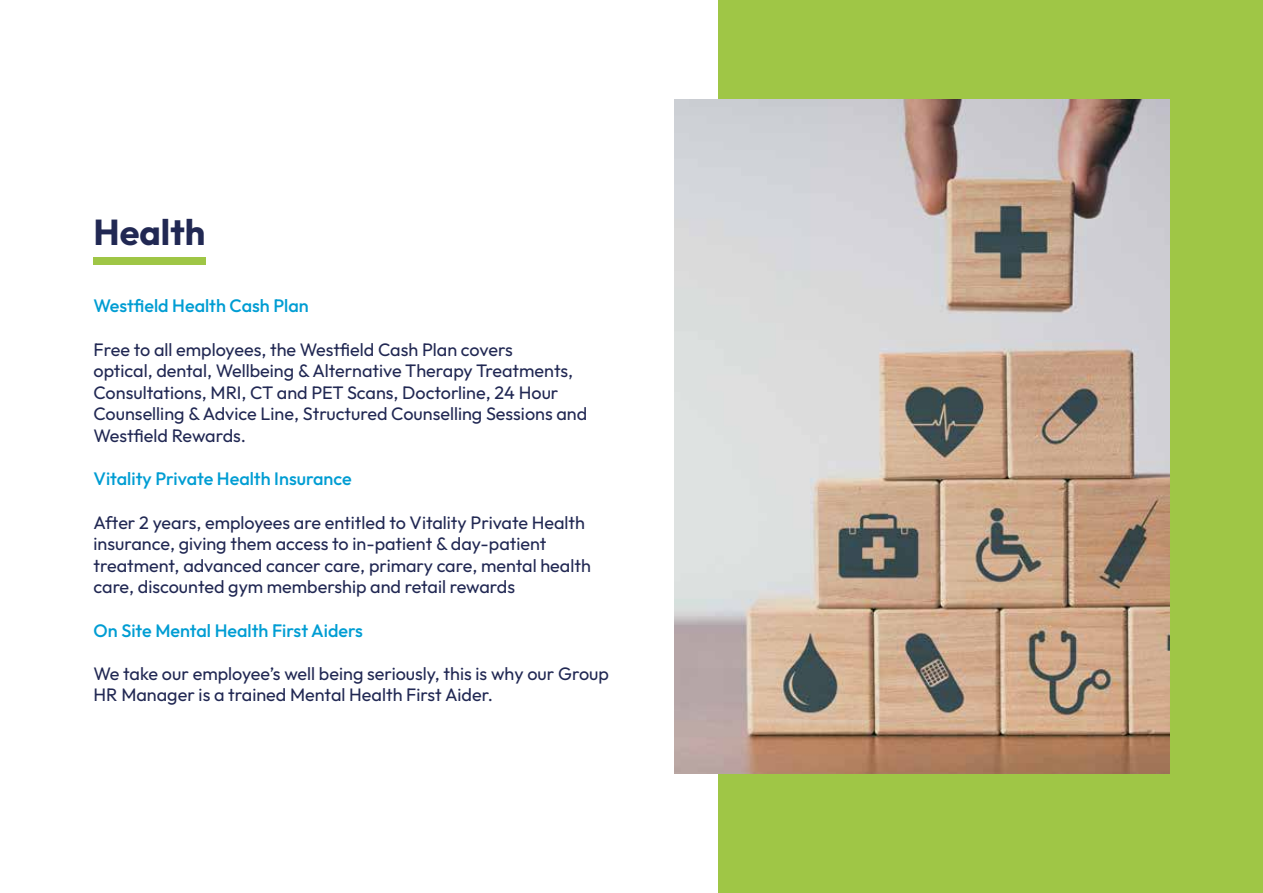
<style>
.page{position:relative;width:1263px;height:893px;background:#fff}
.page>*{position:absolute;margin:0;border:0;box-sizing:border-box;transform-origin:0 0}
.t1{font:700 36px "Outfit";color:#212853}
.t2{font:18px/21.6px "Outfit";color:#212853}
.t3{font:500 18px "Outfit";color:#009dd3}
</style>
<div class="page">
<div style="left:719px;top:0;width:544px;height:893px;background:#9fc646"></div>
<div style="left:94px;top:257px;width:112px;height:8px;background:#9fc646"></div>
<img style="left:674px;top:100px;width:495px;height:674px">
<h1 class="t1" style="left:94px;top:209px;width:113px">Health</h1>
<p class="t3" style="left:94px;top:294px;width:217px">Westfield Health Cash Plan</p>
<p class="t2" style="left:94px;top:339px;width:495px">Free to all employees, the Westfield Cash Plan covers<br>optical, dental, Wellbeing &amp; Alternative Therapy Treatments, Consultations, MRI, CT and PET Scans, Doctorline, 24 Hour Counselling &amp; Advice Line, Structured Counselling Sessions and Westfield Rewards.</p>
<p class="t3" style="left:94px;top:467px;width:260px">Vitality Private Health Insurance</p>
<p class="t2" style="left:94px;top:512px;width:499px">After 2 years, employees are entitled to Vitality Private Health insurance, giving them access to in-patient &amp; day-patient treatment, advanced cancer care, primary care, mental health care, discounted gym membership and retail rewards</p>
<p class="t3" style="left:94px;top:618px;width:271px">On Site Mental Health First Aiders</p>
<p class="t2" style="left:94px;top:663px;width:517px">We take our employee’s well being seriously, this is why our Group<br>HR Manager is a trained Mental Health First Aider.</p>
</div>
